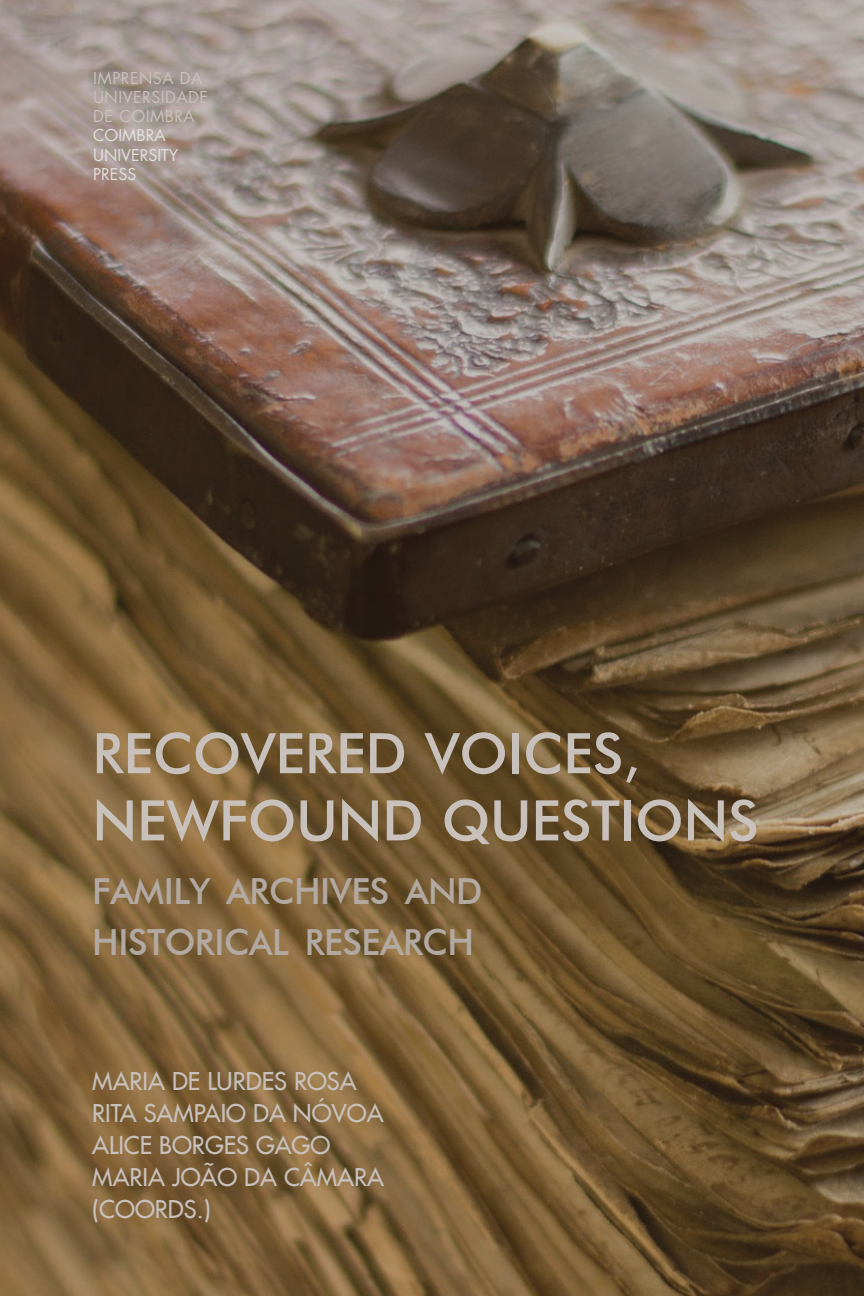
<style>
.page{position:relative;width:864px;height:1296px;background:#fff}
.page>*{position:absolute;margin:0;border:0;box-sizing:border-box;transform-origin:0 0}
.t1{font:500 56px/67.2px "Futura BT";letter-spacing:-.005em;color:#c7c0bb}
.t2{font:500 36px/51.4px "Futura BT";letter-spacing:-.015em;color:#b2a9a2}
.t3{font:24px/32px "Futura LT";color:#c7c0bb}
.t4{font:16px/19.2px "Futura LT";letter-spacing:.03em;color:#c7c0bb}
.t5{font:16px/19.2px "Futura LT";color:#e1dfdb}
</style>
<div class="page">
<img style="left:0;top:0;width:864px;height:1296px">
<p class="t4" style="left:93px;top:69px;width:116px">IMPRENSA DA<br>UNIVERSIDADE<br>DE COIMBRA</p>
<p class="t5" style="left:93px;top:126px;width:87px">COIMBRA<br>UNIVERSITY<br>PRESS</p>
<h1 class="t1" style="left:92px;top:719px;width:668px">RECOVERED VOICES,<br>NEWFOUND QUESTIONS</h1>
<h2 class="t2" style="left:92px;top:865px;width:392px">FAMILY ARCHIVES AND<br>HISTORICAL RESEARCH</h2>
<p class="t3" style="left:92px;top:1065px;width:293px">MARIA DE LURDES ROSA<br>RITA SAMPAIO DA NÓVOA<br>ALICE BORGES GAGO<br>MARIA JOÃO DA CÂMARA (COORDS.)</p>
</div>
